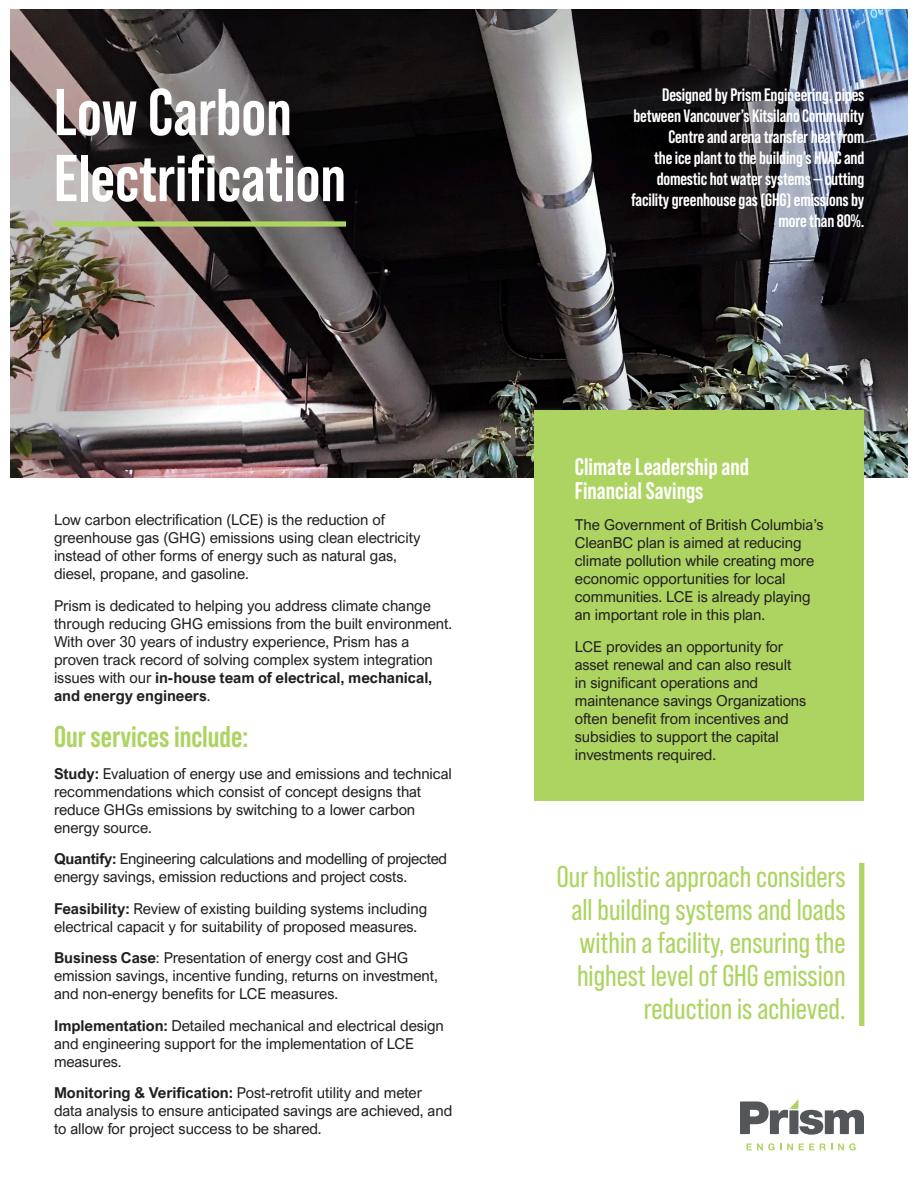
<style>
.page{position:relative;width:918px;height:1188px;background:#fff}
.page>*{position:absolute;margin:0;border:0;box-sizing:border-box;transform-origin:0 0}
.H1_-_White{font:700 66px/66px "Bebas Neue Pro";color:#fff}
.Large_Pullquote{font:30px/33px "Bebas Neue Pro";color:#add461;text-align:right}
.t1{font:700 30px "Bebas Neue Pro";color:#add461}
.t2{font:700 24px/24px "Bebas Neue Pro";color:#fff}
.Quote_Text{font:700 18px/21px "Bebas Neue Pro";letter-spacing:-.01em;color:#fff;text-align:right}
.Body_Text{font:15px/18px "Arial Nova";letter-spacing:-.005em;color:#231f20}
.s1{font-weight:700}
</style>
<div class="page">
<svg style="left:740px;top:1099px;width:124px;height:36px"></svg>
<svg style="left:747px;top:1143px;width:46px;height:8px"></svg>
<svg style="left:799px;top:1144px;width:15px;height:6px"></svg>
<svg style="left:820px;top:1144px;width:12px;height:6px"></svg>
<svg style="left:838px;top:1143px;width:18px;height:8px"></svg>
<img style="left:11px;top:9px;width:896px;height:468px">
<div style="left:859px;top:863px;width:5px;height:163px;background:#add461"></div>
<div style="left:54px;top:221px;width:292px;height:6px;background:#add461"></div>
<div style="left:534px;top:410px;width:330px;height:390px;background:#add461"></div>
<p class="H1_-_White" style="left:54px;top:78px;width:294px">Low Carbon<br>Electrification</p>
<p class="Body_Text" style="left:54px;top:511px;width:368px">Low carbon electrification (LCE) is the reduction of greenhouse gas (GHG) emissions using clean electricity instead of other forms of energy such as natural gas, diesel, propane, and gasoline.</p>
<p class="Body_Text" style="left:54px;top:596px;width:400px">Prism is dedicated to helping you address climate change through reducing GHG emissions from the built environment.<br>With over 30 years of industry experience, Prism has a proven track record of solving complex system integration issues with our <span class="s1">in-house team of electrical, mechanical, and energy engineers</span>.</p>
<h2 class="t1" style="left:54px;top:719px;width:196px">Our services include:</h2>
<p class="Body_Text" style="left:54px;top:764px;width:399px"><span class="s1">Study:</span> Evaluation of energy use and emissions and technical recommendations which consist of concept designs that reduce GHGs emissions by switching to a lower carbon energy source.</p>
<p class="Body_Text" style="left:54px;top:850px;width:395px"><span class="s1">Quantify:</span> Engineering calculations and modelling of projected energy savings, emission reductions and project costs.</p>
<p class="Body_Text" style="left:54px;top:899px;width:375px"><span class="s1">Feasibility:</span> Review of existing building systems including electrical capacit y for suitability of proposed measures.</p>
<p class="Body_Text" style="left:54px;top:949px;width:385px"><span class="s1">Business Case</span>: Presentation of energy cost and GHG emission savings, incentive funding, returns on investment, and non-energy benefits for LCE measures.</p>
<p class="Body_Text" style="left:54px;top:1016px;width:391px"><span class="s1">Implementation:</span> Detailed mechanical and electrical design and engineering support for the implementation of LCE measures.</p>
<p class="Body_Text" style="left:54px;top:1084px;width:400px"><span class="s1">Monitoring &amp; Verification:</span> Post-retrofit utility and meter data analysis to ensure anticipated savings are achieved, and to allow for project success to be shared.</p>
<p class="Quote_Text" style="left:631px;top:84px;width:235px">Designed by Prism Engineering, pipes between Vancouver’s Kitsilano Community Centre and arena transfer heat from<br>the ice plant to the building’s HVAC and domestic hot water systems — cutting facility greenhouse gas (GHG) emissions by more than 80%.</p>
<h3 class="t2" style="left:575px;top:454px;width:176px">Climate Leadership and<br>Financial Savings</h3>
<p class="Body_Text" style="left:575px;top:516px;width:250px">The Government of British Columbia’s CleanBC plan is aimed at reducing climate pollution while creating more economic opportunities for local communities. LCE is already playing an important role in this plan.</p>
<p class="Body_Text" style="left:575px;top:638px;width:233px">LCE provides an opportunity for asset renewal and can also result in significant operations and maintenance savings Organizations often benefit from incentives and subsidies to support the capital investments required.</p>
<p class="Large_Pullquote" style="left:557px;top:860px;width:290px">Our holistic approach considers all building systems and loads within a facility, ensuring the highest level of GHG emission reduction is achieved.</p>
</div>
